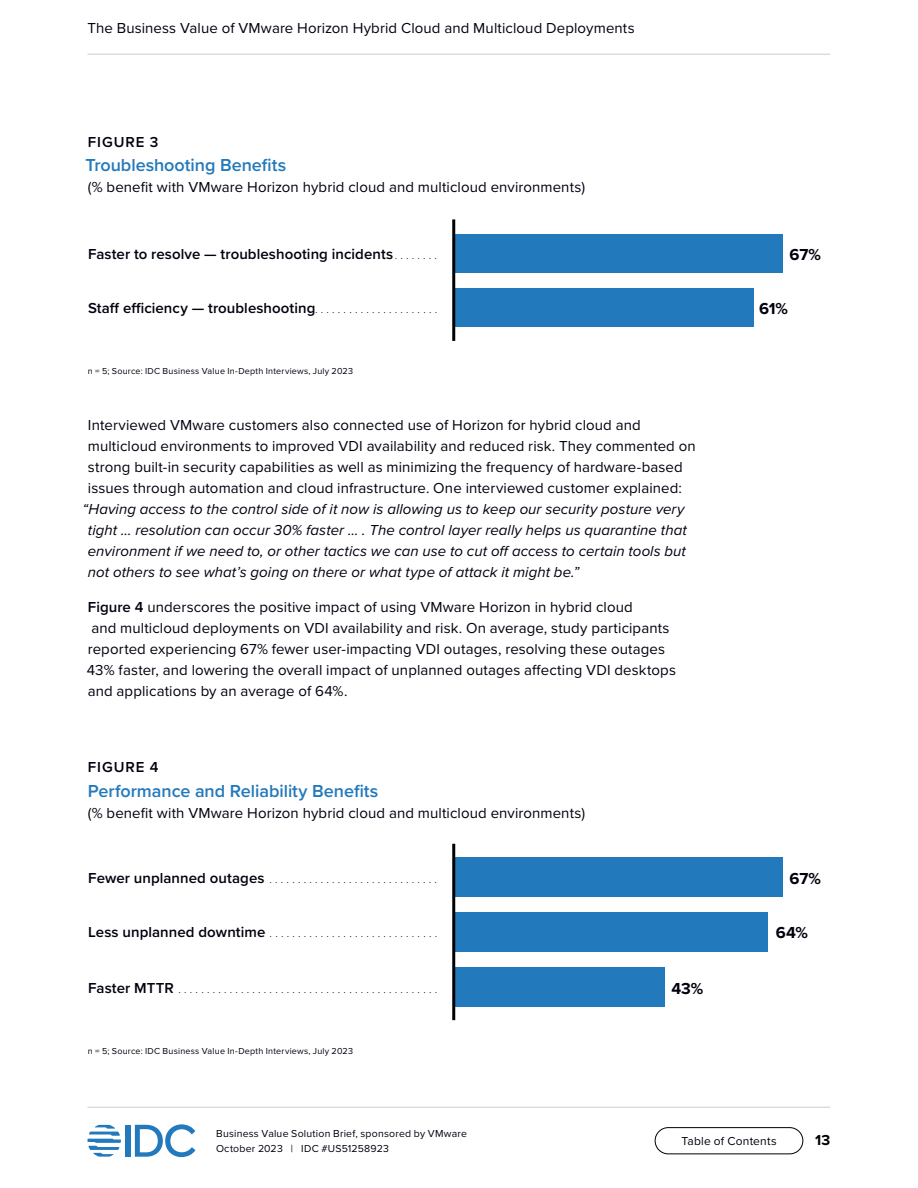
<style>
.page{position:relative;width:918px;height:1188px;background:#fff}
.page>*{position:absolute;margin:0;border:0;box-sizing:border-box;transform-origin:0 0}
.Figure_Heading{font:600 18px "Proxima Nova";letter-spacing:-.005em;color:#2279bc}
.Figure_Value__left_align{font:700 16.5px "Proxima Nova";letter-spacing:-.01em;color:#01010f}
.Body_Text{font:15px/21px "Proxima Nova";letter-spacing:.005em;color:#01010f}
.Body_Text-2{font:italic 15px "Proxima Nova";letter-spacing:.005em;color:#01010f}
.Figure_Data_Reference{font:15px "Proxima Nova";letter-spacing:.01em;color:#01010f}
.Figure_Label__left_align{font:600 15px "Proxima Nova";letter-spacing:.005em;color:#01010f}
.Figure_Number{font:600 15px "Proxima Nova";letter-spacing:.06em;color:#01010f}
.t1{font:700 15px "Proxima Nova";color:#000}
.t2{font:12px "Proxima Nova";letter-spacing:.015em;color:#01010f}
.t3{font:10.5px/15px "Proxima Nova";letter-spacing:.02em;color:#01010f}
.Figure_Notes_and_Sources{font:9px "Proxima Nova";letter-spacing:.025em;color:#01010f}
.Figure_Label__left_align-2{font:600 7.5px "Proxima Nova";color:#01010f}
.s1{font-size:7.5px}
.s2{font-weight:600}
.s3{font-size:15px}
</style>
<div class="page">
<div style="left:655px;top:1127px;width:148px;height:27px;border:1px solid #000;border-radius:13px"></div>
<hr style="left:87px;top:54px;width:743px;height:1px;background:#ccc">
<hr style="left:87px;top:1107px;width:743px;height:1px;background:#ccc">
<div style="left:126px;top:1125px;width:5px;height:32px;background:#2279bc"></div>
<svg style="left:135px;top:1124px;width:60px;height:33px"></svg>
<svg style="left:87px;top:1125px;width:34px;height:32px"></svg>
<div style="left:453px;top:234px;width:330px;height:39px;background:#2279bc"></div>
<div style="left:453px;top:288px;width:301px;height:39px;background:#2279bc"></div>
<hr style="left:452px;top:219px;width:3px;height:122px;background:#000">
<div style="left:454px;top:857px;width:329px;height:40px;background:#2279bc"></div>
<div style="left:454px;top:912px;width:314px;height:40px;background:#2279bc"></div>
<div style="left:454px;top:967px;width:211px;height:40px;background:#2279bc"></div>
<hr style="left:452px;top:844px;width:3px;height:176px;background:#000">
<p class="Body_Text" style="left:87px;top:17px;width:549px">The Business Value of VMware Horizon Hybrid Cloud and Multicloud Deployments</p>
<p class="Figure_Number" style="left:88px;top:131px;width:72px">FIGURE 3</p>
<p class="Figure_Heading" style="left:85px;top:152px;width:202px">Troubleshooting Benefits</p>
<p class="Figure_Data_Reference" style="left:88px;top:176px;width:499px">(% benefit with VMware Horizon hybrid cloud and multicloud environments)</p>
<p class="Figure_Label__left_align" style="left:88px;top:243px;width:308px">Faster to resolve — troubleshooting incidents<span class="s1">........</span></p>
<p class="Figure_Label__left_align" style="left:88px;top:297px;width:231px">Staff efficiency — troubleshooting<span class="s1">......................</span></p>
<p class="Figure_Notes_and_Sources" style="left:88px;top:364px;width:267px">n = 5; Source: IDC Business Value In-Depth Interviews, July 2023</p>
<p class="Body_Text" style="left:88px;top:414px;width:554px">Interviewed VMware customers also connected use of Horizon for hybrid cloud and</p>
<p class="Body_Text" style="left:88px;top:435px;width:609px">multicloud environments to improved VDI availability and reduced risk. They commented on</p>
<p class="Body_Text" style="left:88px;top:456px;width:596px">strong built-in security capabilities as well as minimizing the frequency of hardware-based</p>
<p class="Body_Text" style="left:88px;top:477px;width:596px">issues through automation and cloud infrastructure. One interviewed customer explained:</p>
<p class="Body_Text-2" style="left:82px;top:498px;width:603px">“Having access to the control side of it now is allowing us to keep our security posture very</p>
<p class="Body_Text-2" style="left:88px;top:519px;width:600px">tight … resolution can occur 30% faster … . The control layer really helps us quarantine that</p>
<p class="Body_Text-2" style="left:88px;top:540px;width:600px">environment if we need to, or other tactics we can use to cut off access to certain tools but</p>
<p class="Body_Text-2" style="left:88px;top:561px;width:493px">not others to see what’s going on there or what type of attack it might be.”</p>
<p class="Body_Text" style="left:87px;top:596px;width:591px"><span class="s2">Figure 4</span> underscores the positive impact of using VMware Horizon in hybrid cloud<br>and multicloud deployments on VDI availability and risk. On average, study participants reported experiencing 67% fewer user-impacting VDI outages, resolving these outages 43% faster, and lowering the overall impact of unplanned outages affecting VDI desktops and applications by an average of 64%.</p>
<p class="Figure_Number" style="left:88px;top:756px;width:72px">FIGURE 4</p>
<p class="Figure_Heading" style="left:88px;top:777px;width:292px">Performance and Reliability Benefits</p>
<p class="Figure_Data_Reference" style="left:88px;top:801px;width:499px">(% benefit with VMware Horizon hybrid cloud and multicloud environments)</p>
<p class="Figure_Label__left_align-2" style="left:88px;top:875px;width:350px"><span class="s3">Fewer unplanned outages</span> . . . . . . . . . . . . . . . . . . . . . . . . . . . . . .</p>
<p class="Figure_Label__left_align-2" style="left:88px;top:929px;width:350px"><span class="s3">Less unplanned downtime</span> . . . . . . . . . . . . . . . . . . . . . . . . . . . . . .</p>
<p class="Figure_Label__left_align-2" style="left:88px;top:985px;width:350px"><span class="s3">Faster MTTR</span> . . . . . . . . . . . . . . . . . . . . . . . . . . . . . . . . . . . . . . . . . . . . . .</p>
<p class="Figure_Value__left_align" style="left:671px;top:976px;width:34px">43%</p>
<p class="Figure_Notes_and_Sources" style="left:88px;top:1044px;width:267px">n = 5; Source: IDC Business Value In-Depth Interviews, July 2023</p>
<p class="Figure_Value__left_align" style="left:789px;top:242px;width:33px">67%</p>
<p class="Figure_Value__left_align" style="left:759px;top:296px;width:30px">61%</p>
<p class="Figure_Value__left_align" style="left:789px;top:866px;width:33px">67%</p>
<p class="Figure_Value__left_align" style="left:776px;top:920px;width:34px">64%</p>
<p class="t3" style="left:216px;top:1126px;width:253px">Business Value Solution Brief, sponsored by VMware<br>October 2023 | IDC #US51258923</p>
<p class="t2" style="left:681px;top:1132px;width:97px">Table of Contents</p>
<p class="t1" style="left:815px;top:1129px;width:17px">13</p>
</div>
